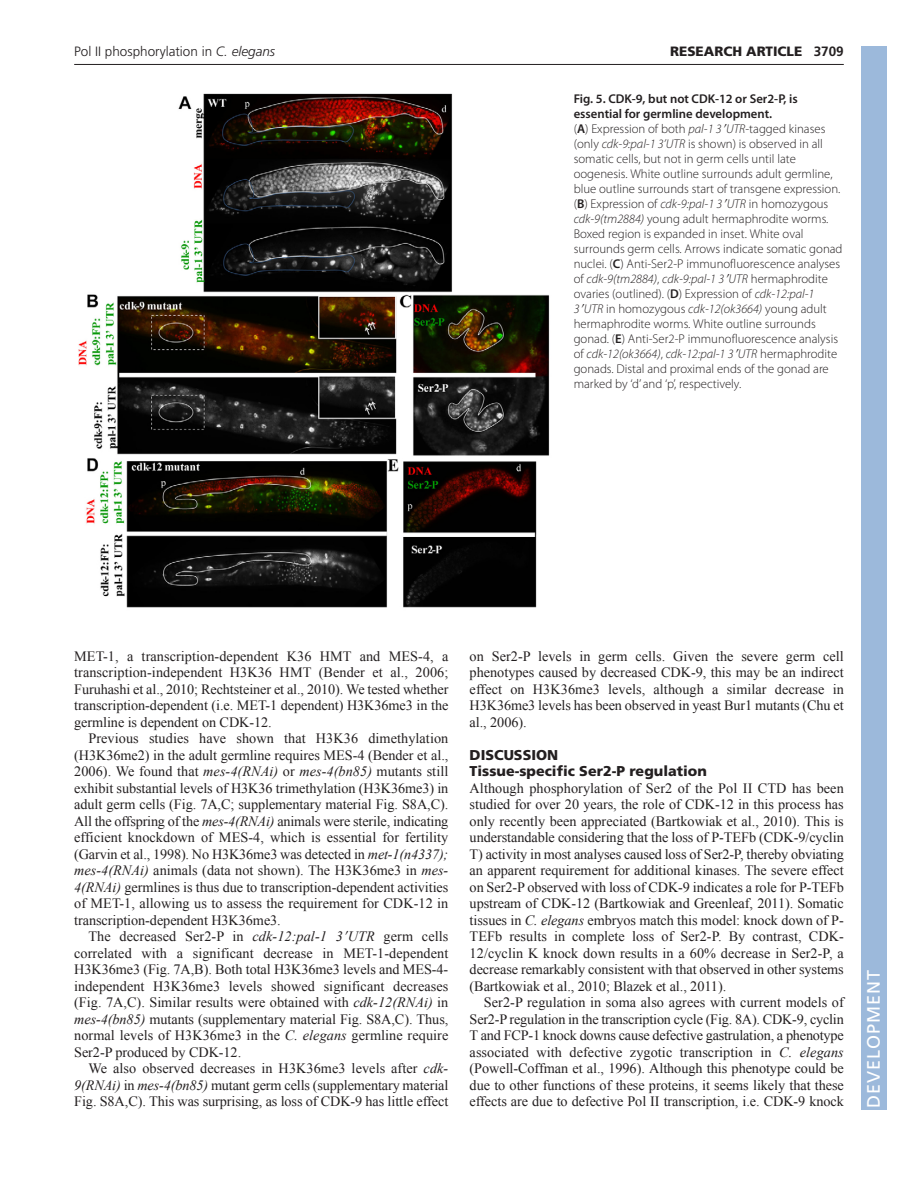
<style>
.page{position:relative;width:918px;height:1188px;background:#fff}
.page>*{position:absolute;margin:0;border:0;box-sizing:border-box;transform-origin:0 0}
.t1{font:18px "Frutiger LT Std";letter-spacing:.055em;color:#fff}
.t2{font:14.25px/16.5px "Times New Roman";letter-spacing:-.005em;color:#231f20;text-align:justify}
.t3{font:900 14.25px/16.5px "Frutiger LT Std";color:#231f20}
.t4{font:300 13.5px "Frutiger";color:#231f20}
.t5{font:900 13.5px "Frutiger LT Std";color:#231f20}
.t6{font:300 12.75px/15px "Myriad Pro";color:#231f20}
.s1{font-style:italic}
.s2{font-weight:700}
.s3{font-weight:600}
.s4{font-family:"Mathematical Pi One";font-weight:400;font-style:italic}
.s5{font-family:"Mathematical Pi One";font-style:italic}
</style>
<div class="page">
<hr style="left:74px;top:64px;width:770px;height:1px;background:#231f20">
<img style="left:78px;top:93px;width:472px;height:515px">
<div style="left:861px;top:46px;width:25px;height:1064px;background:#9cb9db"></div>
<p class="t4" style="left:74px;top:46px;width:203px">Pol II phosphorylation in <span class="s1">C. elegans</span></p>
<p class="t5" style="left:670px;top:46px;width:175px">RESEARCH ARTICLE <span class="s2">3709</span></p>
<p class="t6" style="left:574px;top:92px;width:270px"><span class="s3">Fig. 5. CDK-9, but not CDK-12 or Ser2-P, is essential for germline development.<br></span>(<span class="s3">A</span>) Expression of both <span class="s1">pal-1 3</span><span class="s4">-</span><span class="s1">UTR</span>-tagged kinases (only <span class="s1">cdk-9:pal-1 3’UTR</span> is shown) is observed in all somatic cells, but not in germ cells until late oogenesis. White outline surrounds adult germline, blue outline surrounds start of transgene expression. (<span class="s3">B</span>) Expression of <span class="s1">cdk-9:pal-1 3</span><span class="s4">-</span><span class="s1">UTR</span> in homozygous <span class="s1">cdk-9(tm2884)</span> young adult hermaphrodite worms.<br>Boxed region is expanded in inset. White oval surrounds germ cells. Arrows indicate somatic gonad nuclei. (<span class="s3">C</span>) Anti-Ser2-P immunofluorescence analyses of <span class="s1">cdk-9(tm2884)</span>, <span class="s1">cdk-9:pal-1 3</span><span class="s4">-</span><span class="s1">UTR</span> hermaphrodite ovaries (outlined). (<span class="s3">D</span>) Expression of <span class="s1">cdk-12:pal-1<br>3</span><span class="s4">-</span><span class="s1">UTR</span> in homozygous <span class="s1">cdk-12(ok3664)</span> young adult hermaphrodite worms. White outline surrounds gonad. (<span class="s3">E</span>) Anti-Ser2-P immunofluorescence analysis of <span class="s1">cdk-12(ok3664)</span>, <span class="s1">cdk-12:pal-1 3</span><span class="s4">-</span><span class="s1">UTR</span> hermaphrodite gonads. Distal and proximal ends of the gonad are marked by ‘d’ and ‘p’, respectively.</p>
<p class="t2" style="left:74px;top:648px;width:376px">MET-1, a transcription-dependent K36 HMT and MES-4, a transcription-independent H3K36 HMT (Bender et al., 2006; Furuhashi et al., 2010; Rechtsteiner et al., 2010). We tested whether transcription-dependent (i.e. MET-1 dependent) H3K36me3 in the germline is dependent on CDK-12.</p>
<p class="t2" style="left:74px;top:730px;width:376px;text-indent:14px">Previous studies have shown that H3K36 dimethylation (H3K36me2) in the adult germline requires MES-4 (Bender et al., 2006). We found that <span class="s1">mes-4(RNAi)</span> or <span class="s1">mes-4(bn85)</span> mutants still exhibit substantial levels of H3K36 trimethylation (H3K36me3) in adult germ cells (Fig. 7A,C; supplementary material Fig. S8A,C).<br>All the offspring of the <span class="s1">mes-4(RNAi)</span> animals were sterile, indicating efficient knockdown of MES-4, which is essential for fertility (Garvin et al., 1998). No H3K36me3 was detected in <span class="s1">met-1(n4337); mes-4(RNAi)</span> animals (data not shown). The H3K36me3 in <span class="s1">mes-4(RNAi)</span> germlines is thus due to transcription-dependent activities of MET-1, allowing us to assess the requirement for CDK-12 in transcription-dependent H3K36me3.</p>
<p class="t2" style="left:74px;top:928px;width:376px;text-indent:14px">The decreased Ser2-P in <span class="s1">cdk-12:pal-1 3</span><span class="s5">-</span><span class="s1">UTR</span> germ cells correlated with a significant decrease in MET-1-dependent H3K36me3 (Fig. 7A,B). Both total H3K36me3 levels and MES-4- independent H3K36me3 levels showed significant decreases (Fig. 7A,C). Similar results were obtained with <span class="s1">cdk-12(RNAi)</span> in <span class="s1">mes-4(bn85)</span> mutants (supplementary material Fig. S8A,C). Thus, normal levels of H3K36me3 in the <span class="s1">C. elegans</span> germline require Ser2-P produced by CDK-12.</p>
<p class="t2" style="left:74px;top:1060px;width:376px;text-indent:14px">We also observed decreases in H3K36me3 levels after <span class="s1">cdk-9(RNAi)</span> in <span class="s1">mes-4(bn85)</span> mutant germ cells (supplementary material Fig. S8A,C). This was surprising, as loss of CDK-9 has little effect</p>
<p class="t2" style="left:470px;top:648px;width:376px">on Ser2-P levels in germ cells. Given the severe germ cell phenotypes caused by decreased CDK-9, this may be an indirect effect on H3K36me3 levels, although a similar decrease in H3K36me3 levels has been observed in yeast Bur1 mutants (Chu et al., 2006).</p>
<p class="t3" style="left:470px;top:748px;width:239px">DISCUSSION<br>Tissue-specific Ser2-P regulation</p>
<p class="t2" style="left:470px;top:780px;width:376px">Although phosphorylation of Ser2 of the Pol II CTD has been studied for over 20 years, the role of CDK-12 in this process has only recently been appreciated (Bartkowiak et al., 2010). This is understandable considering that the loss of P-TEFb (CDK-9/cyclin T) activity in most analyses caused loss of Ser2-P, thereby obviating an apparent requirement for additional kinases. The severe effect on Ser2-P observed with loss of CDK-9 indicates a role for P-TEFb upstream of CDK-12 (Bartkowiak and Greenleaf, 2011). Somatic tissues in <span class="s1">C. elegans</span> embryos match this model: knock down of P-TEFb results in complete loss of Ser2-P. By contrast, CDK-12/cyclin K knock down results in a 60% decrease in Ser2-P, a decrease remarkably consistent with that observed in other systems (Bartkowiak et al., 2010; Blazek et al., 2011).</p>
<p class="t2" style="left:470px;top:994px;width:376px;text-indent:14px">Ser2-P regulation in soma also agrees with current models of Ser2-P regulation in the transcription cycle (Fig. 8A). CDK-9, cyclin T and FCP-1 knock downs cause defective gastrulation, a phenotype associated with defective zygotic transcription in <span class="s1">C. elegans </span>(Powell-Coffman et al., 1996). Although this phenotype could be due to other functions of these proteins, it seems likely that these effects are due to defective Pol II transcription, i.e. CDK-9 knock</p>
<p class="t1" style="left:863px;top:1108px;width:140px;rotate:-90deg">DEVELOPMENT</p>
</div>
